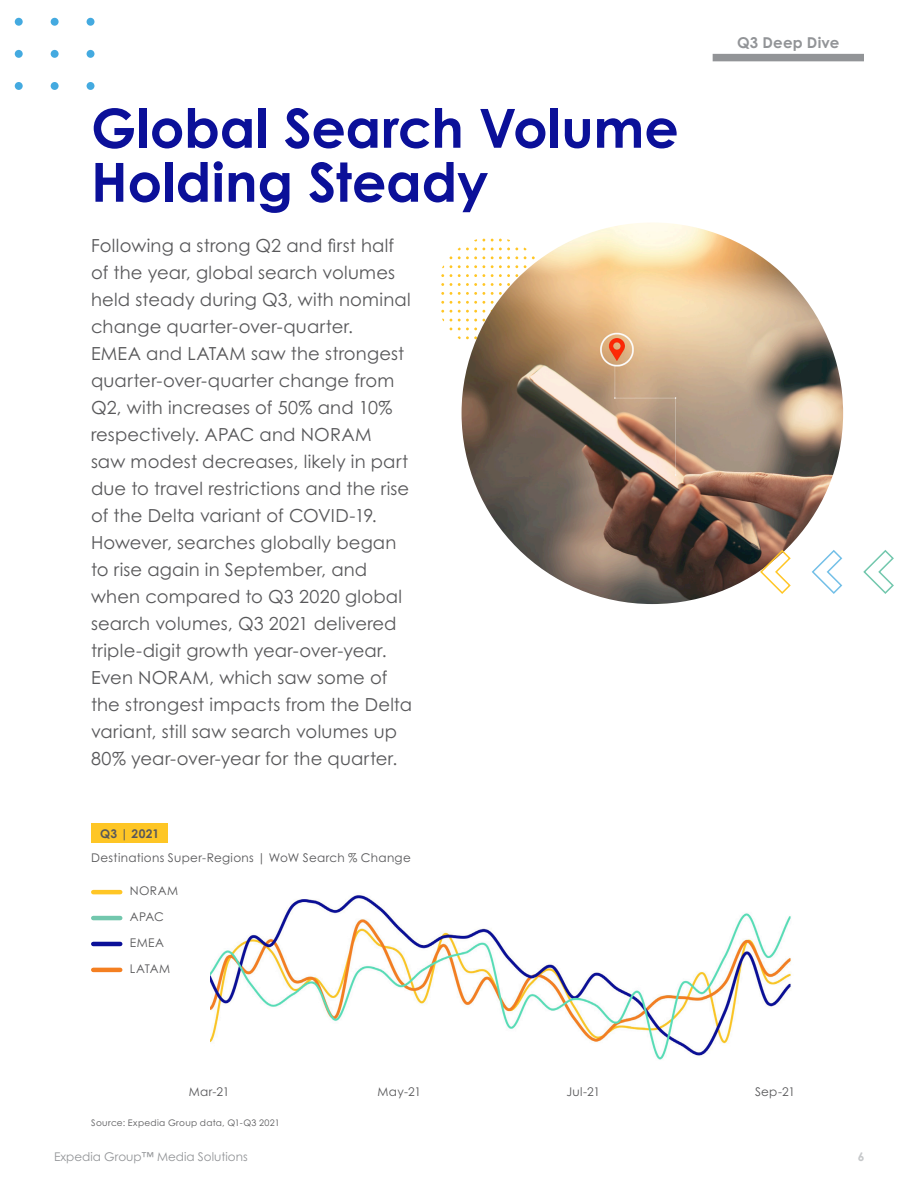
<style>
.page{position:relative;width:918px;height:1188px;background:#fff}
.page>*{position:absolute;margin:0;border:0;box-sizing:border-box;transform-origin:0 0}
.t1{font:700 54px/54px "Century Gothic Std";color:#0b1099}
.Body_Copy{font:18px/27px "Century Gothic Pro";letter-spacing:.01em;color:#58585a}
.t2{font:700 15px "Century Gothic Std";letter-spacing:.01em;color:#929497}
.Body_Copy-2{font:12px "Century Gothic Std";letter-spacing:.025em;color:#58585a}
.t3{font:12px "Century Gothic Std";color:#939598}
.Body_Copy-3{font:700 12px "Century Gothic Std";letter-spacing:.03em;color:#58585a}
.t4{font:700 12px "Century Gothic Std";color:#c6c8ca}
.Body_Copy-4{font:9px "Century Gothic Std";letter-spacing:.035em;color:#58585a}
</style>
<div class="page">
<div style="left:87px;top:82px;width:7px;height:8px;background:#44aae0;border-radius:50%"></div>
<div style="left:51px;top:82px;width:8px;height:8px;background:#44aae0;border-radius:50%"></div>
<div style="left:15px;top:82px;width:8px;height:8px;background:#44aae0;border-radius:50%"></div>
<div style="left:87px;top:50px;width:7px;height:8px;background:#44aae0;border-radius:50%"></div>
<div style="left:51px;top:50px;width:8px;height:8px;background:#44aae0;border-radius:50%"></div>
<div style="left:15px;top:50px;width:8px;height:8px;background:#44aae0;border-radius:50%"></div>
<div style="left:87px;top:18px;width:7px;height:8px;background:#44aae0;border-radius:50%"></div>
<div style="left:51px;top:18px;width:8px;height:8px;background:#44aae0;border-radius:50%"></div>
<div style="left:15px;top:18px;width:8px;height:8px;background:#44aae0;border-radius:50%"></div>
<svg style="left:491px;top:239px;width:19px;height:2px"></svg>
<svg style="left:491px;top:248px;width:27px;height:2px"></svg>
<svg style="left:491px;top:256px;width:27px;height:3px"></svg>
<svg style="left:491px;top:265px;width:27px;height:3px"></svg>
<svg style="left:491px;top:274px;width:27px;height:3px"></svg>
<svg style="left:491px;top:283px;width:20px;height:3px"></svg>
<svg style="left:491px;top:292px;width:14px;height:3px"></svg>
<svg style="left:458px;top:248px;width:27px;height:2px"></svg>
<svg style="left:458px;top:336px;width:20px;height:3px"></svg>
<svg style="left:458px;top:256px;width:27px;height:3px"></svg>
<svg style="left:458px;top:265px;width:27px;height:3px"></svg>
<svg style="left:458px;top:274px;width:27px;height:3px"></svg>
<svg style="left:458px;top:283px;width:27px;height:3px"></svg>
<svg style="left:458px;top:292px;width:27px;height:3px"></svg>
<svg style="left:458px;top:301px;width:27px;height:3px"></svg>
<svg style="left:458px;top:310px;width:27px;height:3px"></svg>
<svg style="left:458px;top:319px;width:27px;height:2px"></svg>
<svg style="left:458px;top:328px;width:24px;height:2px"></svg>
<img style="left:462px;top:222px;width:381px;height:382px;border-radius:191px">
<svg style="left:759px;top:549px;width:32px;height:45px"></svg>
<svg style="left:811px;top:550px;width:32px;height:44px"></svg>
<svg style="left:863px;top:550px;width:31px;height:44px"></svg>
<img style="left:211px;top:895px;width:580px;height:165px">
<div style="left:713px;top:54px;width:151px;height:7px;background:#929497"></div>
<div style="left:91px;top:824px;width:77px;height:19px;background:#fec625"></div>
<hr style="left:93px;top:890px;width:27px;height:4px;background:#ffc625">
<hr style="left:93px;top:916px;width:27px;height:4px;background:#72c7ad">
<hr style="left:93px;top:942px;width:27px;height:4px;background:#0b1099">
<hr style="left:93px;top:968px;width:27px;height:4px;background:#f47f21">
<p class="t1" style="left:91px;top:100px;width:589px">Global Search Volume<br>Holding Steady</p>
<p class="Body_Copy" style="left:91px;top:232px;width:323px">Following a strong Q2 and first half of the year, global search volumes held steady during Q3, with nominal change quarter-over-quarter.<br>EMEA and LATAM saw the strongest quarter-over-quarter change from Q2, with increases of 50% and 10% respectively. APAC and NORAM<br>saw modest decreases, likely in part due to travel restrictions and the rise of the Delta variant of COVID-19.<br>However, searches globally began to rise again in September, and when compared to Q3 2020 global search volumes, Q3 2021 delivered triple-digit growth year-over-year.<br>Even NORAM, which saw some of the strongest impacts from the Delta variant, still saw search volumes up 80% year-over-year for the quarter.</p>
<p class="Body_Copy-3" style="left:100px;top:826px;width:61px">Q3 | 2021</p>
<p class="Body_Copy-2" style="left:91px;top:850px;width:321px">Destinations Super-Regions | WoW Search % Change</p>
<p class="Body_Copy-2" style="left:130px;top:883px;width:50px">NORAM</p>
<p class="Body_Copy-2" style="left:130px;top:909px;width:36px">APAC</p>
<p class="Body_Copy-2" style="left:130px;top:935px;width:36px">EMEA</p>
<p class="Body_Copy-2" style="left:130px;top:961px;width:42px">LATAM</p>
<p class="t2" style="left:737px;top:33px;width:104px">Q3 Deep Dive</p>
<p class="Body_Copy-2" style="left:189px;top:1084px;width:42px">Mar-21</p>
<p class="Body_Copy-2" style="left:378px;top:1084px;width:45px">May-21</p>
<p class="Body_Copy-2" style="left:566px;top:1084px;width:35px">Jul-21</p>
<p class="Body_Copy-2" style="left:755px;top:1084px;width:42px">Sep-21</p>
<p class="Body_Copy-4" style="left:91px;top:1118px;width:190px">Source: Expedia Group data, Q1-Q3 2021</p>
<p class="t3" style="left:54px;top:1150px;width:195px">Expedia Group™ Media Solutions</p>
<p class="t4" style="left:858px;top:1149px;width:8px">6</p>
</div>
